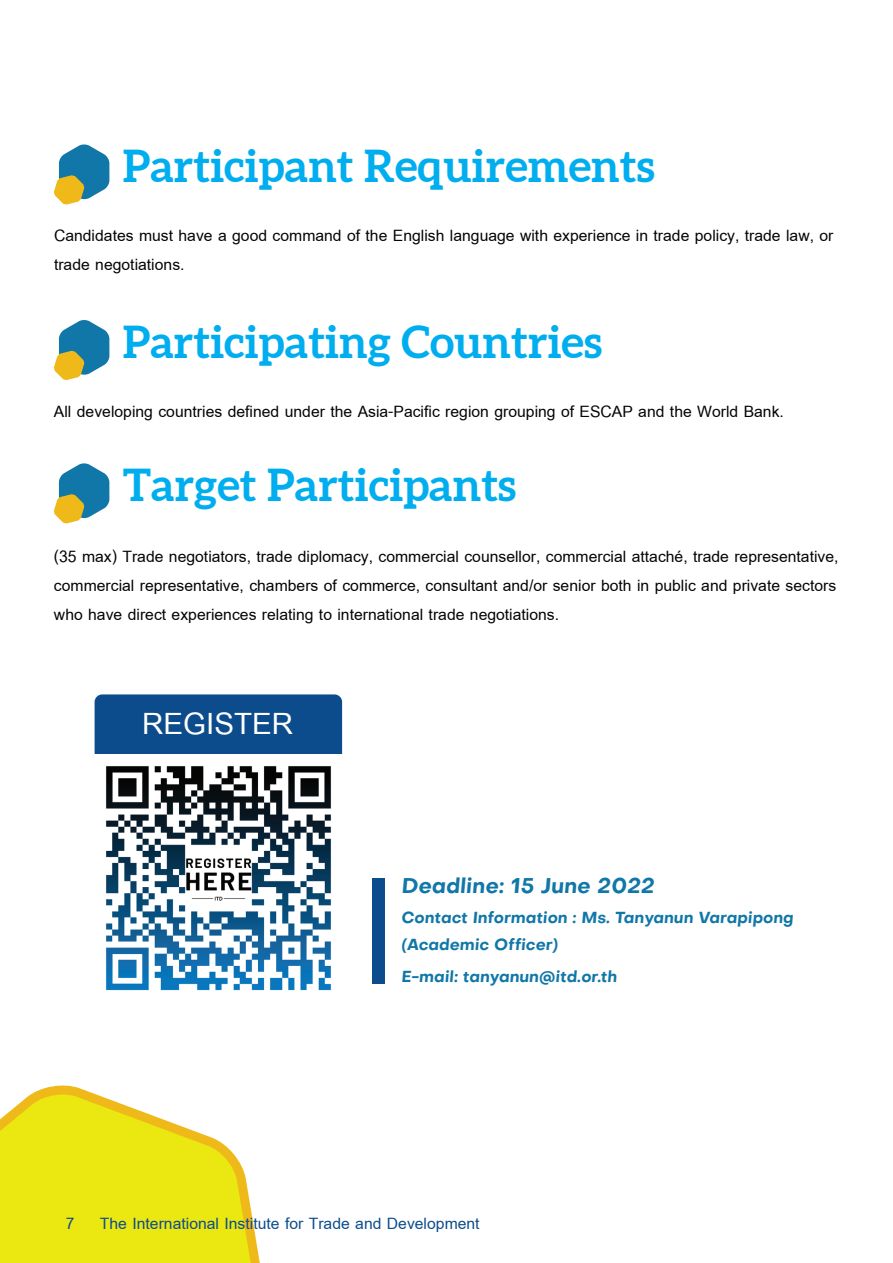
<style>
.page{position:relative;width:893px;height:1263px;background:#fff}
.page>*{position:absolute;margin:0;border:0;box-sizing:border-box;transform-origin:0 0}
.t1{font:700 45px "Aleo";color:#00aeef}
.t2{font:700 45px "Cordia New";color:#fff}
.t3{font:700 24px/28.8px "Cordia New";color:#040503}
.t4{font:700 24px "Cordia New";color:#0c4c8c}
.t5{font:italic 700 21px "Objective";color:#1177a8}
.t6{font:italic 700 15.75px/27px "Objective";color:#1177a8}
</style>
<div class="page">
<svg style="left:54px;top:144px;width:55px;height:61px"></svg>
<div style="left:95px;top:694px;width:247px;height:60px;background:#0c4c8c"></div>
<svg style="left:54px;top:320px;width:55px;height:60px"></svg>
<svg style="left:54px;top:463px;width:55px;height:61px"></svg>
<img style="left:106px;top:766px;width:225px;height:225px">
<div style="left:373px;top:878px;width:12px;height:105px;background:#0c4c8c"></div>
<svg style="left:0;top:1085px;width:260px;height:178px"></svg>
<div style="left:54px;top:1209px;width:32px;height:33px;background:#ebe711"></div>
<h1 class="t1" style="left:123px;top:138px;width:533px">Participant Requirements</h1>
<p class="t3" style="left:54px;top:222px;width:781px">Candidates must have a good command of the English language with experience in trade policy, trade law, or trade negotiations.</p>
<h1 class="t1" style="left:123px;top:314px;width:481px">Participating Countries</h1>
<p class="t3" style="left:54px;top:398px;width:731px">All developing countries defined under the Asia-Pacific region grouping of ESCAP and the World Bank.</p>
<h1 class="t1" style="left:123px;top:457px;width:395px">Target Participants</h1>
<p class="t3" style="left:54px;top:543px;width:786px;text-align:justify">(35 max) Trade negotiators, trade diplomacy, commercial counsellor, commercial attaché, trade representative, commercial representative, chambers of commerce, consultant and/or senior both in public and private sectors who have direct experiences relating to international trade negotiations.</p>
<h1 class="t2" style="left:142px;top:696px;width:152px">REGISTER</h1>
<p class="t5" style="left:401px;top:870px;width:255px">Deadline: 15 June 2022</p>
<p class="t6" style="left:401px;top:904px;width:394px">Contact Information : Ms. Tanyanun Varapipong (Academic Officer)</p>
<p class="t6" style="left:401px;top:963px;width:217px">E-mail: tanyanun@itd.or.th</p>
<p class="t4" style="left:66px;top:1209px;width:415px">7 The International Institute for Trade and Development</p>
</div>
